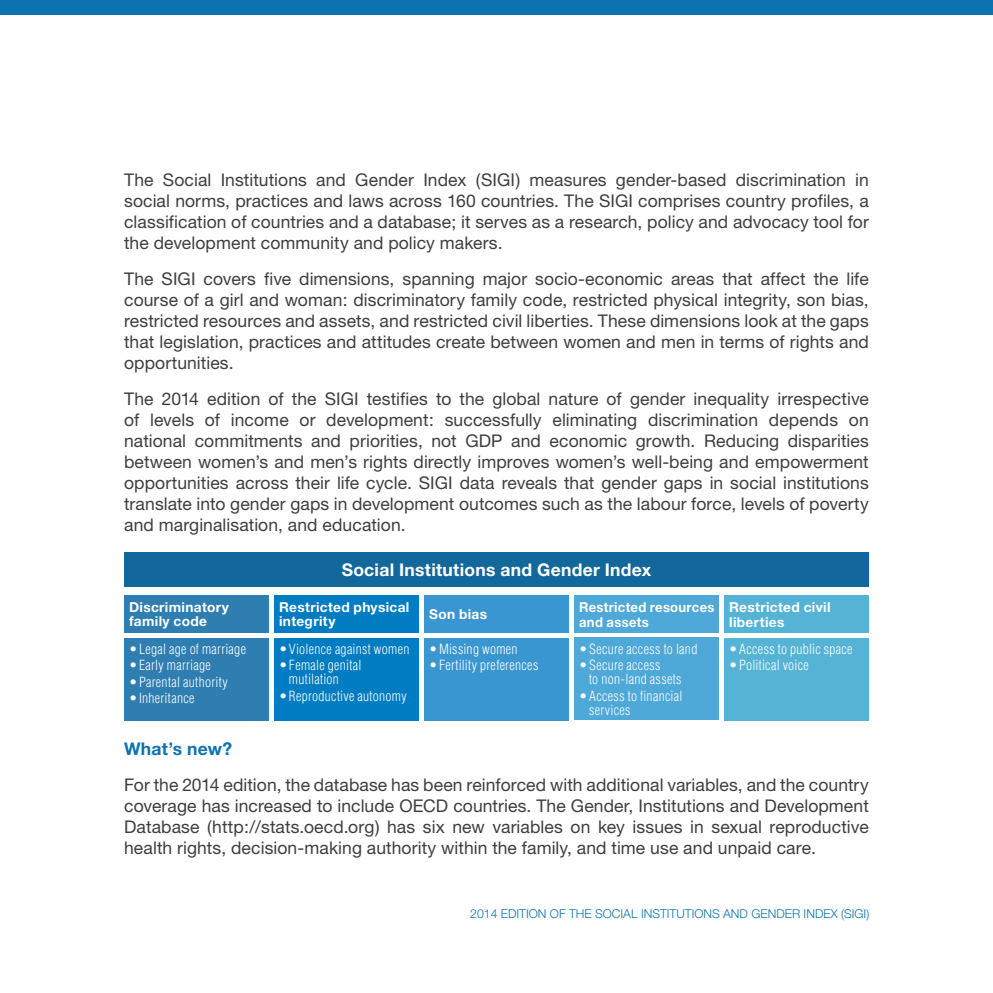
<style>
.page{position:relative;width:993px;height:993px;background:#fff}
.page>*{position:absolute;margin:0;border:0;box-sizing:border-box;transform-origin:0 0}
.t1{font:17.5px/21px "Helvetica Neue";letter-spacing:.005em;color:#3e3e3f;text-align:justify}
.t2{font:700 17.5px "Helvetica Neue";letter-spacing:.015em;color:#fff}
.t3{font:700 17.5px "Helvetica Neue CE";letter-spacing:.015em;color:#0c73af}
.t4{font:300 condensed 13.65px/14px "Helvetica";letter-spacing:.02em;color:#fff}
.t5{font:700 13.65px/14px "Helvetica Neue";letter-spacing:.025em;color:#fff}
.t6{font:700 13.65px/15.2px "Helvetica Neue CE";letter-spacing:.025em;color:#fff}
.t7{font:700 13.65px/15.2px "Helvetica Neue";letter-spacing:.025em;color:#fff;scale:.95 1}
.t8{font:300 12.25px "Helvetica Neue";color:#0c73af}
</style>
<div class="page">
<div style="left:0;top:0;width:992px;height:15px;background:#0c73af"></div>
<div style="left:124px;top:552px;width:744px;height:35px;background:#13689b"></div>
<div style="left:124px;top:594px;width:145px;height:38px;background:#2e7eb1"></div>
<div style="left:274px;top:594px;width:144px;height:38px;background:#007cc2"></div>
<div style="left:424px;top:594px;width:144px;height:38px;background:#3a96d1"></div>
<div style="left:574px;top:594px;width:144px;height:38px;background:#4ea8d8"></div>
<div style="left:724px;top:594px;width:144px;height:38px;background:#55b4d6"></div>
<div style="left:124px;top:637px;width:145px;height:82px;background:#2e7eb1"></div>
<div style="left:274px;top:637px;width:144px;height:82px;background:#007cc2"></div>
<div style="left:424px;top:637px;width:144px;height:82px;background:#3a96d1"></div>
<div style="left:574px;top:637px;width:144px;height:82px;background:#4ea8d8"></div>
<div style="left:724px;top:637px;width:144px;height:82px;background:#55b4d6"></div>
<p class="t1" style="left:124px;top:169px;width:746px">The Social Institutions and Gender Index (SIGI) measures gender-based discrimination in social norms, practices and laws across 160 countries. The SIGI comprises country profiles, a classification of countries and a database; it serves as a research, policy and advocacy tool for the development community and policy makers.</p>
<p class="t1" style="left:124px;top:268px;width:746px">The SIGI covers five dimensions, spanning major socio-economic areas that affect the life course of a girl and woman: discriminatory family code, restricted physical integrity, son bias, restricted resources and assets, and restricted civil liberties. These dimensions look at the gaps that legislation, practices and attitudes create between women and men in terms of rights and opportunities.</p>
<p class="t1" style="left:124px;top:388px;width:746px">The 2014 edition of the SIGI testifies to the global nature of gender inequality irrespective of levels of income or development: successfully eliminating discrimination depends on national commitments and priorities, not GDP and economic growth. Reducing disparities between women’s and men’s rights directly improves women’s well-being and empowerment opportunities across their life cycle. SIGI data reveals that gender gaps in social institutions translate into gender gaps in development outcomes such as the labour force, levels of poverty and marginalisation, and education.</p>
<p class="t2" style="left:342px;top:558px;width:311px">Social Institutions and Gender Index</p>
<p class="t5" style="left:129px;top:600px;width:101px">Discriminatory family code</p>
<p class="t5" style="left:279px;top:600px;width:132px">Restricted physical integrity</p>
<p class="t6" style="left:429px;top:606px;width:59px">Son bias</p>
<p class="t7" style="left:579px;top:598px;width:144px">Restricted resources and assets</p>
<p class="t6" style="left:729px;top:599px;width:103px">Restricted civil liberties</p>
<p class="t4" style="left:129px;top:641px;width:118px">• Legal age of marriage</p>
<p class="t4" style="left:129px;top:658px;width:83px">• Early marriage</p>
<p class="t4" style="left:129px;top:674px;width:100px">• Parental authority</p>
<p class="t4" style="left:129px;top:691px;width:67px">• Inheritance</p>
<p class="t4" style="left:579px;top:641px;width:120px">• Secure access to land</p>
<p class="t4" style="left:589px;top:658px;width:94px;text-indent:-10px">• Secure access<br>to non-land assets</p>
<p class="t4" style="left:589px;top:688px;width:95px;text-indent:-10px">• Access to financial services</p>
<p class="t4" style="left:429px;top:641px;width:90px">• Missing women</p>
<p class="t4" style="left:429px;top:658px;width:111px">• Fertility preferences</p>
<p class="t4" style="left:729px;top:641px;width:125px">• Access to public space</p>
<p class="t4" style="left:729px;top:658px;width:81px">• Political voice</p>
<p class="t4" style="left:279px;top:641px;width:132px">• Violence against women</p>
<p class="t4" style="left:289px;top:658px;width:74px;text-indent:-10px">• Female genital mutilation</p>
<p class="t4" style="left:279px;top:688px;width:129px">• Reproductive autonomy</p>
<p class="t3" style="left:124px;top:737px;width:110px">What’s new?</p>
<p class="t1" style="left:124px;top:773px;width:746px">For the 2014 edition, the database has been reinforced with additional variables, and the country coverage has increased to include OECD countries. The Gender, Institutions and Development Database (http://stats.oecd.org) has six new variables on key issues in sexual reproductive health rights, decision-making authority within the family, and time use and unpaid care.</p>
<p class="t8" style="left:470px;top:906px;width:400px">2014 EDITION OF THE SOCIAL INSTITUTIONS AND GENDER INDEX (SIGI)</p>
</div>
